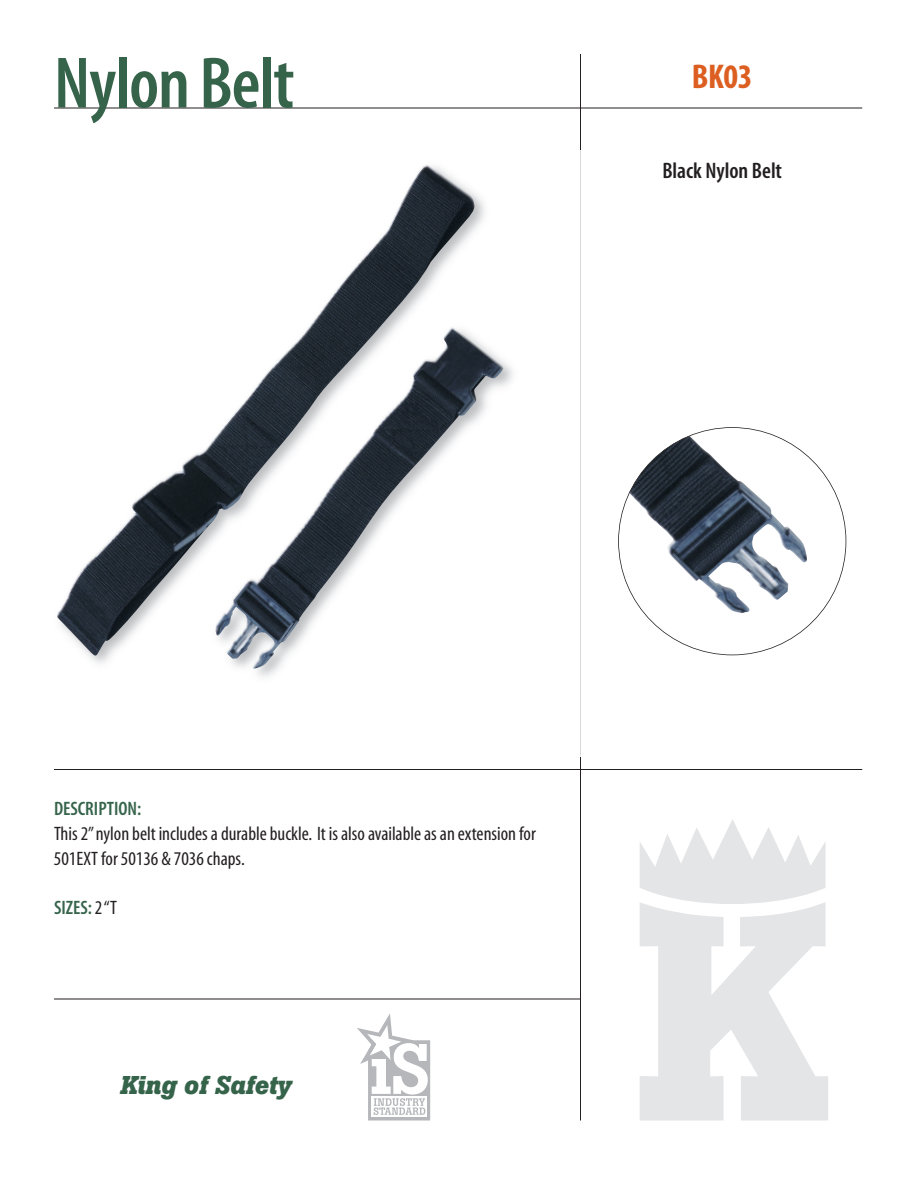
<style>
.page{position:relative;width:918px;height:1188px;background:#fff}
.page>*{position:absolute;margin:0;border:0;box-sizing:border-box;transform-origin:0 0}
.t1{font:600 condensed 73.5px "Myriad";letter-spacing:-.015em;color:#36644b}
.t2{font:700 condensed 34.5px "Myriad";color:#dc5f21}
.t3{font:italic 700 25.5px "Boton";color:#36644b}
.t4{font:600 condensed 22.5px "Myriad";color:#231f20}
.t5{font:condensed 19.5px/24.8px "Myriad";color:#231f20}
.t6{font:600 condensed 19.5px "Myriad";color:#36644b}
.s1{font-weight:600;color:#36644b}
.s2{font-weight:400;color:#231f20}
</style>
<div class="page">
<hr style="left:54px;top:108px;width:808px;height:1px;background:#231f20">
<hr style="left:54px;top:769px;width:808px;height:1px;background:#231f20">
<hr style="left:580px;top:54px;width:1px;height:1066px;background:#231f20">
<img style="left:580px;top:150px;width:1px;height:606px">
<img style="left:57px;top:165px;width:448px;height:504px">
<img style="left:619px;top:428px;width:188px;height:227px">
<hr style="left:54px;top:999px;width:526px;height:1px;background:#231f20">
<svg style="left:640px;top:819px;width:188px;height:301px"></svg>
<svg style="left:357px;top:1013px;width:73px;height:107px"></svg>
<p class="t1" style="left:54px;top:54px;width:242px">Nylon Belt</p>
<p class="t2" style="left:692px;top:59px;width:62px">BK03</p>
<p class="t4" style="left:662px;top:161px;width:121px">Black Nylon Belt</p>
<p class="t5" style="left:54px;top:798px;width:483px"><span class="s1">DESCRIPTION:<br></span>This 2” nylon belt includes a durable buckle. It is also available as an extension for<br>501EXT for 50136 &amp; 7036 chaps.</p>
<p class="t6" style="left:54px;top:900px;width:65px">SIZES: <span class="s2">2 “T</span></p>
<p class="t3" style="left:120px;top:1076px;width:172px">King of Safety</p>
</div>
